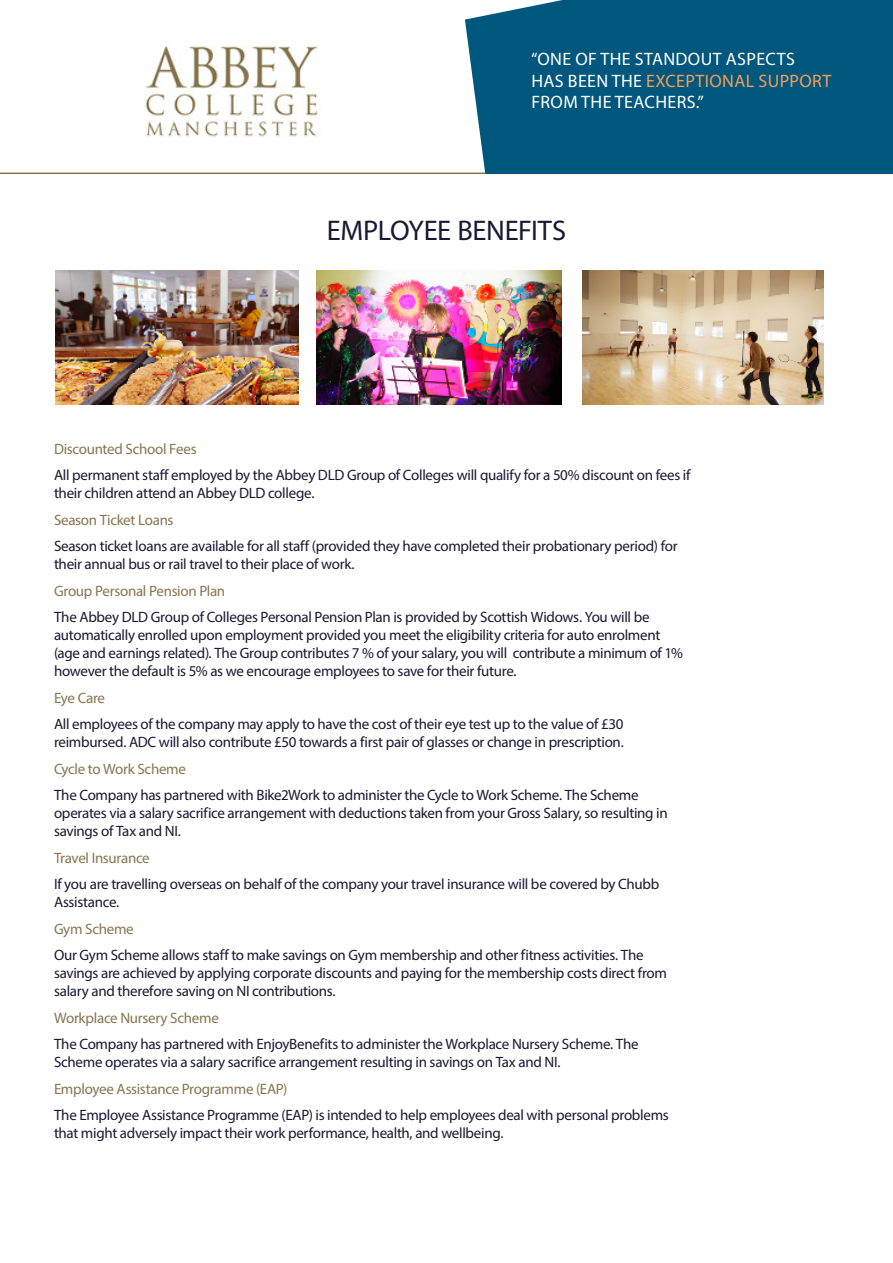
<style>
.page{position:relative;width:893px;height:1263px;background:#fff}
.page>*{position:absolute;margin:0;border:0;box-sizing:border-box;transform-origin:0 0}
.t1{font:28.5px "Myriad Pro";letter-spacing:-.015em;color:#191933}
.t2{font:18px/21.6px "Myriad Pro";letter-spacing:.02em;color:#fff}
.t3{font:15px/18px "Myriad Pro";letter-spacing:-.02em;color:#191933}
.t4{font:15px "Myriad Pro";letter-spacing:-.02em;color:#89744f}
.s1{color:#f69e56}
</style>
<div class="page">
<hr style="left:0;top:173px;width:893px;height:1px;background:#89744f">
<div style="left:465px;top:0;width:428px;height:174px;background:#00577d"></div>
<img style="left:55px;top:270px;width:243px;height:134px">
<img style="left:316px;top:270px;width:245px;height:134px">
<img style="left:583px;top:270px;width:240px;height:134px">
<img style="left:145px;top:46px;width:173px;height:91px">
<p class="t2" style="left:531px;top:48px;width:302px">“ONE OF THE STANDOUT ASPECTS<br>HAS BEEN THE <span class="s1">EXCEPTIONAL SUPPORT<br></span>FROM THE TEACHERS.”</p>
<p class="t1" style="left:327px;top:213px;width:241px">EMPLOYEE BENEFITS</p>
<p class="t4" style="left:54px;top:439px;width:144px">Discounted School Fees</p>
<p class="t3" style="left:54px;top:466px;width:638px">All permanent staff employed by the Abbey DLD Group of Colleges will qualify for a 50% discount on fees if their children attend an Abbey DLD college.</p>
<p class="t4" style="left:54px;top:510px;width:121px">Season Ticket Loans</p>
<p class="t3" style="left:54px;top:537px;width:625px">Season ticket loans are available for all staff (provided they have completed their probationary period) for their annual bus or rail travel to their place of work.</p>
<p class="t4" style="left:54px;top:581px;width:173px">Group Personal Pension Plan</p>
<p class="t3" style="left:54px;top:608px;width:630px">The Abbey DLD Group of Colleges Personal Pension Plan is provided by Scottish Widows. You will be automatically enrolled upon employment provided you meet the eligibility criteria for auto enrolment (age and earnings related). The Group contributes 7 % of your salary, you will contribute a minimum of 1% however the default is 5% as we encourage employees to save for their future.</p>
<p class="t4" style="left:54px;top:688px;width:53px">Eye Care</p>
<p class="t3" style="left:54px;top:715px;width:571px">All employees of the company may apply to have the cost of their eye test up to the value of £30 reimbursed. ADC will also contribute £50 towards a first pair of glasses or change in prescription.</p>
<p class="t4" style="left:54px;top:759px;width:134px">Cycle to Work Scheme</p>
<p class="t3" style="left:54px;top:786px;width:615px">The Company has partnered with Bike2Work to administer the Cycle to Work Scheme. The Scheme operates via a salary sacrifice arrangement with deductions taken from your Gross Salary, so resulting in savings of Tax and NI.</p>
<p class="t4" style="left:54px;top:848px;width:97px">Travel Insurance</p>
<p class="t3" style="left:54px;top:875px;width:607px">If you are travelling overseas on behalf of the company your travel insurance will be covered by Chubb<br>Assistance.</p>
<p class="t4" style="left:54px;top:919px;width:81px">Gym Scheme</p>
<p class="t3" style="left:54px;top:946px;width:614px">Our Gym Scheme allows staff to make savings on Gym membership and other fitness activities. The savings are achieved by applying corporate discounts and paying for the membership costs direct from salary and therefore saving on NI contributions.</p>
<p class="t4" style="left:54px;top:1008px;width:166px">Workplace Nursery Scheme</p>
<p class="t3" style="left:54px;top:1035px;width:586px">The Company has partnered with EnjoyBenefits to administer the Workplace Nursery Scheme. The<br>Scheme operates via a salary sacrifice arrangement resulting in savings on Tax and NI.</p>
<p class="t4" style="left:54px;top:1079px;width:235px">Employee Assistance Programme (EAP)</p>
<p class="t3" style="left:54px;top:1106px;width:616px">The Employee Assistance Programme (EAP) is intended to help employees deal with personal problems that might adversely impact their work performance, health, and wellbeing.</p>
</div>
